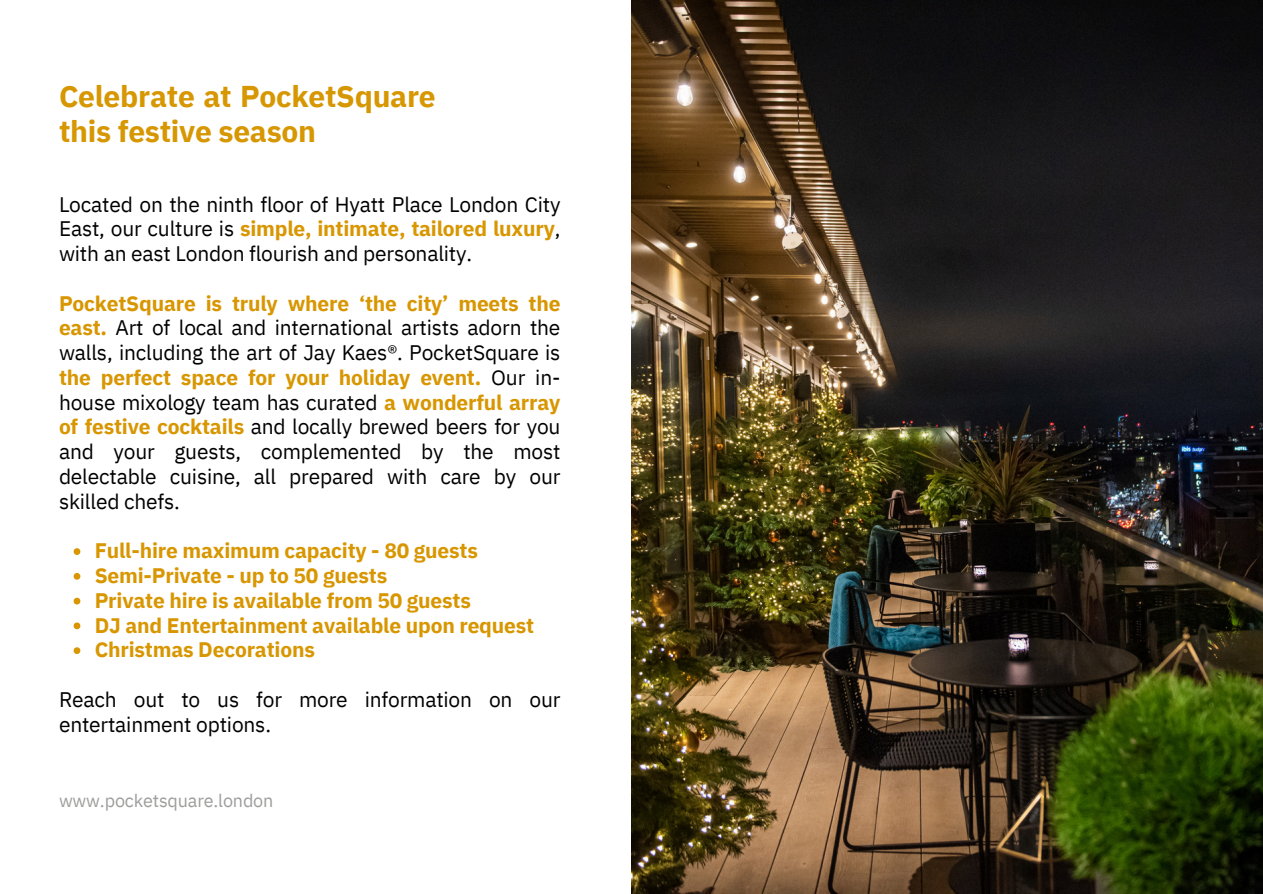
<style>
.page{position:relative;width:1263px;height:894px;background:#fff}
.page>*{position:absolute;margin:0;border:0;box-sizing:border-box;transform-origin:0 0}
.t1{font:700 30px/34.8px "IBM Plex Sans";letter-spacing:-.01em;color:#d69702}
.t2{font:21px/24.8px "IBM Plex Sans";letter-spacing:-.01em;color:#000;text-align:justify}
.t3{font:700 21px "IBM Plex Sans";letter-spacing:-.01em;color:#d89600}
.t4{font:18px "IBM Plex Sans";letter-spacing:-.01em;color:#9d9d9c}
.s1{font-weight:700;color:#d89600}
</style>
<div class="page">
<img style="left:631px;top:0;width:632px;height:893px">
<svg style="left:74px;top:548px;width:6px;height:6px"></svg>
<svg style="left:74px;top:573px;width:6px;height:6px"></svg>
<svg style="left:74px;top:597px;width:6px;height:7px"></svg>
<svg style="left:74px;top:622px;width:6px;height:7px"></svg>
<svg style="left:74px;top:647px;width:6px;height:6px"></svg>
<h2 class="t1" style="left:59px;top:78px;width:378px">Celebrate at PocketSquare this festive season</h2>
<p class="t2" style="left:59px;top:191px;width:503px">Located on the ninth floor of Hyatt Place London City East, our culture is <span class="s1">simple, intimate, tailored luxury</span>, with an east London flourish and personality.</p>
<p class="t2" style="left:59px;top:290px;width:503px"><span class="s1">PocketSquare is truly where ‘the city’ meets the east.</span> Art of local and international artists adorn the walls, including the art of Jay Kaes®. PocketSquare is <span class="s1">the perfect space for your holiday event.</span> Our in&shy;house mixology team has curated <span class="s1">a wonderful array of festive cocktails</span> and locally brewed beers for you and your guests, complemented by the most delectable cuisine, all prepared with care by our skilled chefs.</p>
<p class="t3" style="left:95px;top:536px;width:385px">Full-hire maximum capacity - 80 guests</p>
<p class="t3" style="left:95px;top:561px;width:294px">Semi-Private - up to 50 guests</p>
<p class="t3" style="left:95px;top:586px;width:378px">Private hire is available from 50 guests</p>
<h2 class="t3" style="left:95px;top:611px;width:441px">DJ and Entertainment available upon request</h2>
<p class="t3" style="left:95px;top:635px;width:222px">Christmas Decorations</p>
<p class="t2" style="left:59px;top:686px;width:503px">Reach out to us for more information on our entertainment options.</p>
<h2 class="t4" style="left:59px;top:788px;width:216px">www.pocketsquare.london</h2>
</div>
